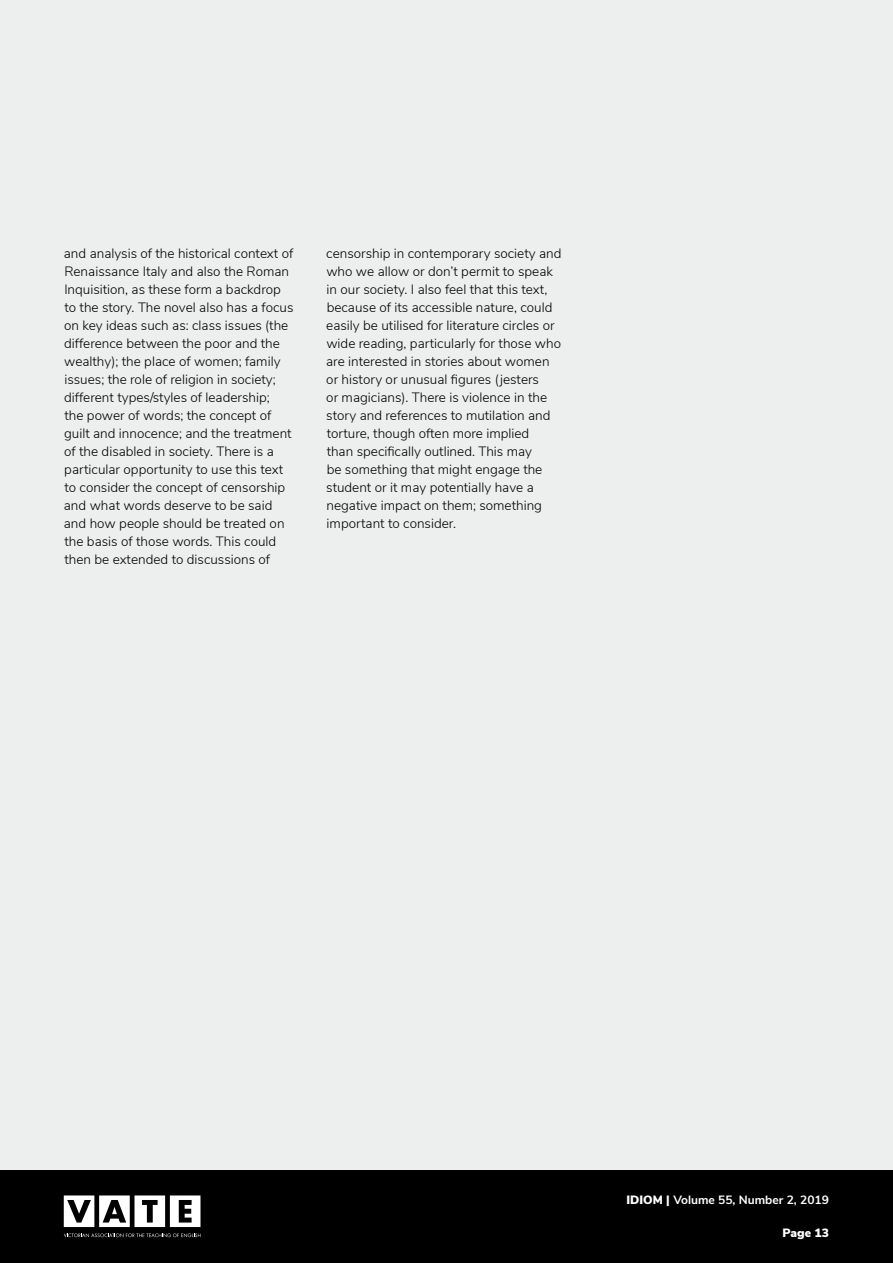
<style>
.page{position:relative;width:893px;height:1263px;background:#fff}
.page>*{position:absolute;margin:0;border:0;box-sizing:border-box;transform-origin:0 0}
._01___Body_copy{font:300 13.5px/18px "Nunito Sans";color:#000}
.t1{font:700 12px "Nunito Sans";color:#fff}
.t2{font:900 12px "Nunito Sans";color:#fff}
.s1{font-weight:900}
</style>
<div class="page">
<div style="left:0;top:0;width:893px;height:1170px;background:#edeeee"></div>
<div style="left:0;top:1170px;width:893px;height:93px;background:#000"></div>
<svg style="left:64px;top:1195px;width:136px;height:32px"></svg>
<svg style="left:64px;top:1233px;width:136px;height:4px"></svg>
<p class="_01___Body_copy" style="left:64px;top:244px;width:231px">and analysis of the historical context of Renaissance Italy and also the Roman Inquisition, as these form a backdrop to the story. The novel also has a focus on key ideas such as: class issues (the difference between the poor and the wealthy); the place of women; family issues; the role of religion in society; different types/styles of leadership;<br>the power of words; the concept of guilt and innocence; and the treatment of the disabled in society. There is a particular opportunity to use this text to consider the concept of censorship and what words deserve to be said and how people should be treated on the basis of those words. This could then be extended to discussions of</p>
<p class="_01___Body_copy" style="left:326px;top:244px;width:237px">censorship in contemporary society and who we allow or don’t permit to speak in our society. I also feel that this text, because of its accessible nature, could easily be utilised for literature circles or wide reading, particularly for those who are interested in stories about women or history or unusual figures (jesters<br>or magicians). There is violence in the story and references to mutilation and torture, though often more implied<br>than specifically outlined. This may<br>be something that might engage the student or it may potentially have a negative impact on them; something important to consider.</p>
<p class="t1" style="left:626px;top:1190px;width:204px"><span class="s1">IDIOM |</span> Volume 55, Number 2, 2019</p>
<p class="t2" style="left:783px;top:1224px;width:48px">Page 13</p>
</div>
